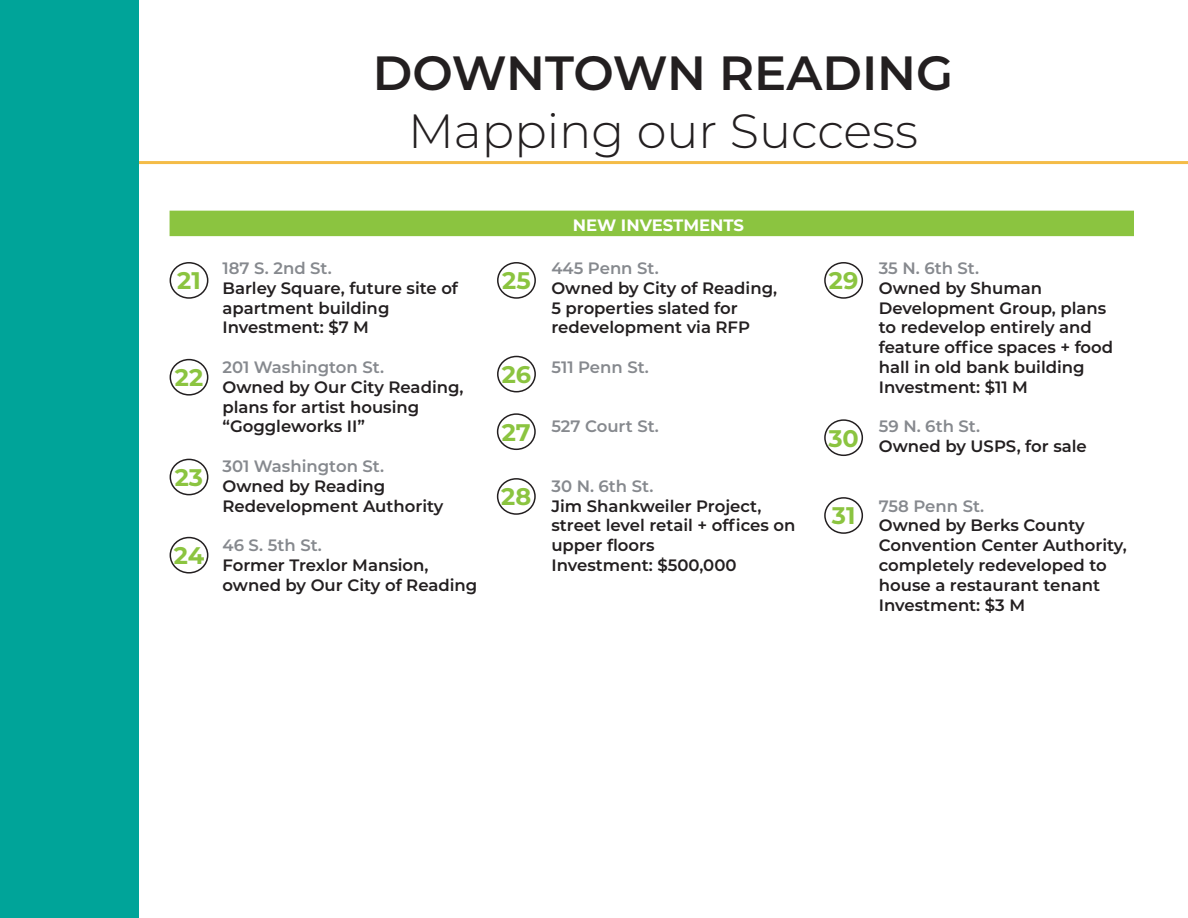
<style>
.page{position:relative;width:1188px;height:918px;background:#fff}
.page>*{position:absolute;margin:0;border:0;box-sizing:border-box;transform-origin:0 0}
.t1{font:300 48px/57.6px "Montserrat";color:#231f20;text-align:center}
.t2{font:700 24px "Montserrat";color:#8bc440}
.t3{font:600 16.5px/19.8px "Montserrat";color:#231f20}
.t4{font:600 16.5px "Montserrat";color:#86898e}
.t5{font:700 16.5px "Montserrat";color:#fff}
.s1{font-weight:600}
</style>
<div class="page">
<hr style="left:104px;top:161px;width:1084px;height:3px;background:#f4bc47">
<div style="left:0;top:0;width:138px;height:918px;background:#00a499"></div>
<div style="left:170px;top:211px;width:964px;height:25px;background:#8bc440"></div>
<div style="left:170px;top:262px;width:38px;height:37px;border:2px solid #231f20;border-radius:50%"></div>
<div style="left:170px;top:359px;width:38px;height:37px;border:2px solid #231f20;border-radius:50%"></div>
<div style="left:170px;top:459px;width:38px;height:36px;border:2px solid #231f20;border-radius:50%"></div>
<div style="left:170px;top:537px;width:38px;height:37px;border:2px solid #231f20;border-radius:50%"></div>
<div style="left:497px;top:413px;width:39px;height:37px;border:2px solid #231f20;border-radius:50%"></div>
<div style="left:497px;top:262px;width:39px;height:37px;border:2px solid #231f20;border-radius:50%"></div>
<div style="left:824px;top:262px;width:39px;height:37px;border:2px solid #231f20;border-radius:50%"></div>
<div style="left:824px;top:419px;width:39px;height:37px;border:2px solid #231f20;border-radius:50%"></div>
<div style="left:824px;top:497px;width:39px;height:37px;border:2px solid #231f20;border-radius:50%"></div>
<div style="left:497px;top:356px;width:39px;height:36px;border:2px solid #231f20;border-radius:50%"></div>
<div style="left:497px;top:478px;width:39px;height:37px;border:2px solid #231f20;border-radius:50%"></div>
<p class="t1" style="left:373px;top:43px;width:582px"><span class="s1">DOWNTOWN READING<br></span>Mapping our Success</p>
<p class="t2" style="left:177px;top:263px;width:25px">21</p>
<p class="t2" style="left:175px;top:360px;width:30px">22</p>
<p class="t2" style="left:175px;top:460px;width:30px">23</p>
<p class="t2" style="left:174px;top:538px;width:32px">24</p>
<p class="t4" style="left:222px;top:257px;width:111px">187 S. 2nd St.</p>
<p class="t3" style="left:222px;top:277px;width:237px">Barley Square, future site of apartment building<br>Investment: $7 M</p>
<p class="t4" style="left:222px;top:356px;width:163px">201 Washington St.</p>
<p class="t3" style="left:222px;top:376px;width:243px">Owned by Our City Reading, plans for artist housing “Goggleworks II”</p>
<p class="t4" style="left:222px;top:455px;width:163px">301 Washington St.</p>
<p class="t3" style="left:222px;top:475px;width:223px">Owned by Reading<br>Redevelopment Authority</p>
<p class="t4" style="left:222px;top:534px;width:101px">46 S. 5th St.</p>
<p class="t3" style="left:222px;top:555px;width:256px">Former Trexlor Mansion, owned by Our City of Reading</p>
<p class="t5" style="left:573px;top:213px;width:173px">NEW INVESTMENTS</p>
<p class="t4" style="left:551px;top:257px;width:109px">445 Penn St.</p>
<p class="t3" style="left:551px;top:277px;width:227px">Owned by City of Reading,<br>5 properties slated for redevelopment via RFP</p>
<p class="t4" style="left:551px;top:356px;width:99px">511 Penn St.</p>
<p class="t2" style="left:502px;top:263px;width:30px">25</p>
<p class="t2" style="left:829px;top:263px;width:31px">29</p>
<p class="t2" style="left:502px;top:357px;width:31px">26</p>
<p class="t2" style="left:502px;top:415px;width:30px">27</p>
<p class="t2" style="left:501px;top:480px;width:31px">28</p>
<p class="t4" style="left:551px;top:415px;width:109px">527 Court St.</p>
<p class="t4" style="left:551px;top:474px;width:103px">30 N. 6th St.</p>
<p class="t3" style="left:551px;top:495px;width:246px">Jim Shankweiler Project, street level retail + offices on upper floors</p>
<p class="t3" style="left:551px;top:555px;width:187px">Investment: $500,000</p>
<p class="t2" style="left:828px;top:421px;width:32px">30</p>
<p class="t2" style="left:832px;top:499px;width:25px">31</p>
<p class="t4" style="left:879px;top:257px;width:102px">35 N. 6th St.</p>
<p class="t3" style="left:879px;top:277px;width:236px">Owned by Shuman<br>Development Group, plans to redevelop entirely and feature office spaces + food hall in old bank building</p>
<p class="t3" style="left:879px;top:376px;width:151px">Investment: $11 M</p>
<p class="t4" style="left:879px;top:415px;width:103px">59 N. 6th St.</p>
<p class="t3" style="left:879px;top:436px;width:210px">Owned by USPS, for sale</p>
<p class="t4" style="left:879px;top:494px;width:107px">758 Penn St.</p>
<p class="t3" style="left:879px;top:515px;width:250px">Owned by Berks County<br>Convention Center Authority, completely redeveloped to house a restaurant tenant</p>
<p class="t3" style="left:879px;top:594px;width:148px">Investment: $3 M</p>
</div>
